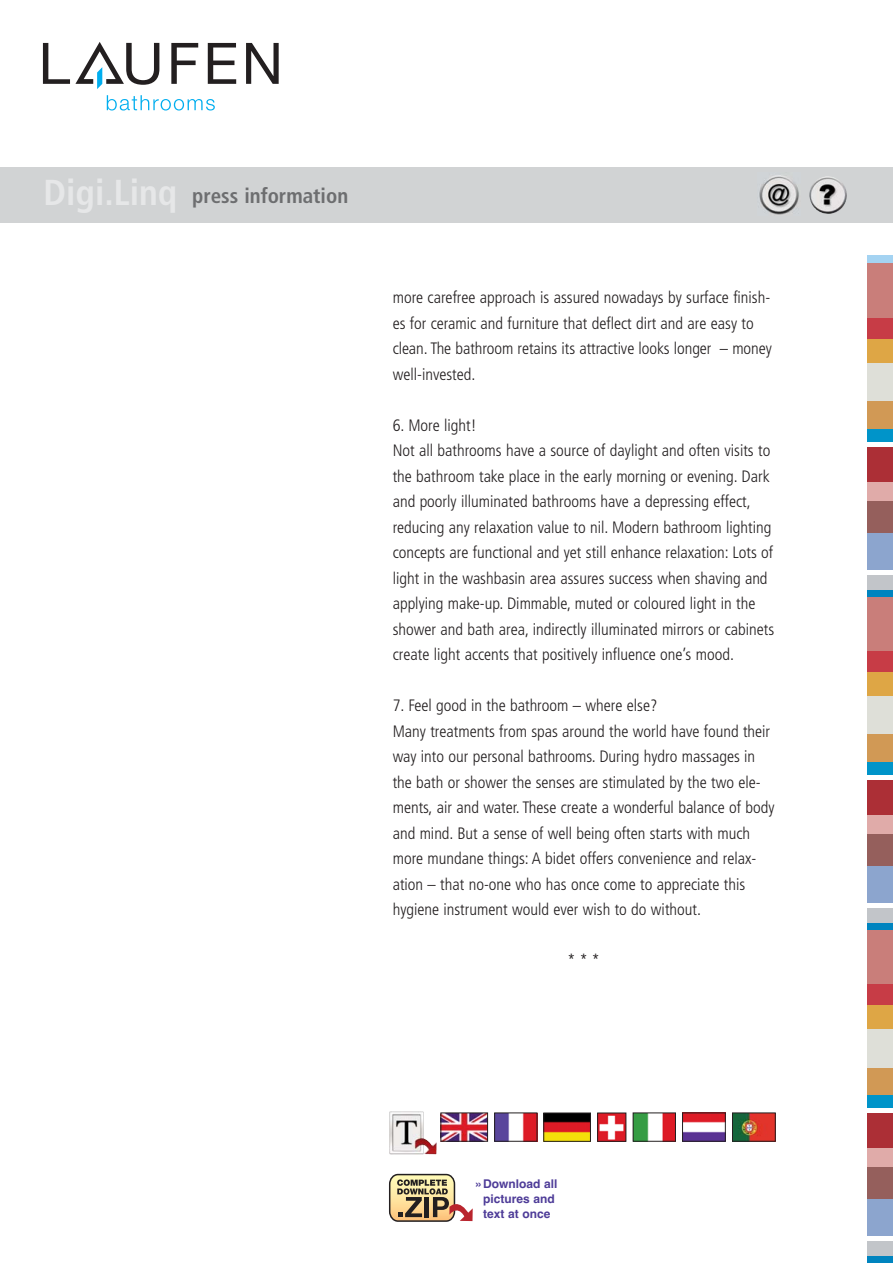
<style>
.page{position:relative;width:893px;height:1263px;background:#fff}
.page>*{position:absolute;margin:0;border:0;box-sizing:border-box;transform-origin:0 0}
.t1{font:700 condensed 21px "Frutiger";color:#6d6e70}
.t2{font:300 condensed 16.5px/25.5px "Frutiger";color:#231f20}
.t3{font:700 12px/15px "Helvetica";color:#4e3c98;text-align:center}
.s1{font-size:36.15px;color:#e6e7e8}
</style>
<div class="page">
<div style="left:0;top:167px;width:893px;height:56px;background:#d1d3d4"></div>
<img style="left:809px;top:176px;width:38px;height:38px">
<img style="left:759px;top:175px;width:40px;height:40px">
<svg style="left:171px;top:43px;width:27px;height:41px"></svg>
<svg style="left:208px;top:43px;width:28px;height:41px"></svg>
<svg style="left:246px;top:43px;width:33px;height:41px"></svg>
<svg style="left:43px;top:42px;width:116px;height:47px"></svg>
<svg style="left:107px;top:95px;width:108px;height:16px"></svg>
<svg style="left:867px;top:1113px;width:26px;height:1px"></svg>
<div style="left:867px;top:1025px;width:26px;height:44px;background:#dedfd8"></div>
<div style="left:867px;top:1068px;width:26px;height:28px;background:#d19955"></div>
<div style="left:867px;top:930px;width:26px;height:57px;background:#c97e7a"></div>
<div style="left:867px;top:984px;width:26px;height:27px;background:#c73c46"></div>
<div style="left:867px;top:1005px;width:26px;height:23px;background:#dea645"></div>
<div style="left:867px;top:1129px;width:26px;height:39px;background:#e0aba9"></div>
<div style="left:867px;top:1167px;width:26px;height:33px;background:#955f5c"></div>
<div style="left:867px;top:1199px;width:26px;height:37px;background:#8ca5ce"></div>
<div style="left:867px;top:1114px;width:26px;height:34px;background:#ac2f36"></div>
<div style="left:867px;top:1242px;width:26px;height:17px;background:#c2c5c9"></div>
<div style="left:867px;top:1095px;width:26px;height:13px;background:#0094c9"></div>
<div style="left:867px;top:1256px;width:26px;height:7px;background:#0084bf"></div>
<div style="left:867px;top:894px;width:26px;height:9px;background:#8ca5ce"></div>
<div style="left:867px;top:692px;width:26px;height:44px;background:#dedfd8"></div>
<div style="left:867px;top:734px;width:26px;height:29px;background:#d19955"></div>
<div style="left:867px;top:597px;width:26px;height:57px;background:#c97e7a"></div>
<div style="left:867px;top:651px;width:26px;height:27px;background:#c73c46"></div>
<div style="left:867px;top:672px;width:26px;height:23px;background:#dea645"></div>
<div style="left:867px;top:796px;width:26px;height:39px;background:#e0aba9"></div>
<div style="left:867px;top:834px;width:26px;height:33px;background:#955f5c"></div>
<div style="left:867px;top:866px;width:26px;height:36px;background:#8ca5ce"></div>
<div style="left:867px;top:780px;width:26px;height:35px;background:#ac2f36"></div>
<div style="left:867px;top:908px;width:26px;height:18px;background:#c2c5c9"></div>
<div style="left:867px;top:762px;width:26px;height:13px;background:#0094c9"></div>
<div style="left:867px;top:923px;width:26px;height:7px;background:#0084bf"></div>
<svg style="left:867px;top:447px;width:26px;height:1px"></svg>
<div style="left:867px;top:359px;width:26px;height:44px;background:#dedfd8"></div>
<div style="left:867px;top:402px;width:26px;height:28px;background:#d19955"></div>
<div style="left:867px;top:255px;width:26px;height:10px;background:#a4d3f2"></div>
<div style="left:867px;top:264px;width:26px;height:57px;background:#c97e7a"></div>
<div style="left:867px;top:318px;width:26px;height:27px;background:#c73c46"></div>
<div style="left:867px;top:339px;width:26px;height:23px;background:#dea645"></div>
<div style="left:867px;top:463px;width:26px;height:39px;background:#e0aba9"></div>
<div style="left:867px;top:501px;width:26px;height:33px;background:#955f5c"></div>
<div style="left:867px;top:533px;width:26px;height:37px;background:#8ca5ce"></div>
<div style="left:867px;top:448px;width:26px;height:34px;background:#ac2f36"></div>
<div style="left:867px;top:576px;width:26px;height:17px;background:#c2c5c9"></div>
<div style="left:867px;top:429px;width:26px;height:13px;background:#0094c9"></div>
<div style="left:867px;top:590px;width:26px;height:7px;background:#0084bf"></div>
<img style="left:389px;top:1111px;width:48px;height:43px">
<img style="left:546px;top:1115px;width:43px;height:24px">
<div style="left:544px;top:1113px;width:47px;height:28px;border:1px solid #231f20"></div>
<img style="left:443px;top:1115px;width:43px;height:24px">
<div style="left:441px;top:1113px;width:47px;height:28px;border:1px solid #231f20"></div>
<img style="left:496px;top:1115px;width:39px;height:24px">
<img style="left:684px;top:1115px;width:39px;height:24px">
<img style="left:635px;top:1115px;width:39px;height:24px">
<div style="left:633px;top:1113px;width:43px;height:28px;border:1px solid #231f20"></div>
<img style="left:599px;top:1115px;width:25px;height:24px">
<svg style="left:389px;top:1174px;width:84px;height:48px"></svg>
<img style="left:734px;top:1115px;width:39px;height:24px">
<div style="left:732px;top:1113px;width:43px;height:28px;border:1px solid #231f20"></div>
<p class="t1" style="left:44px;top:187px;width:306px"><span class="s1">Digi.Linq</span> press information</p>
<p class="t2" style="left:393px;top:286px;width:381px">more carefree approach is assured nowadays by surface finish&shy;es for ceramic and furniture that deflect dirt and are easy to clean. The bathroom retains its attractive looks longer – money well-invested.</p>
<p class="t2" style="left:393px;top:413px;width:383px">6. More light!<br>Not all bathrooms have a source of daylight and often visits to the bathroom take place in the early morning or evening. Dark and poorly illuminated bathrooms have a depressing effect, reducing any relaxation value to nil. Modern bathroom lighting concepts are functional and yet still enhance relaxation: Lots of light in the washbasin area assures success when shaving and applying make-up. Dimmable, muted or coloured light in the shower and bath area, indirectly illuminated mirrors or cabinets create light accents that positively influence one’s mood.</p>
<p class="t2" style="left:393px;top:694px;width:383px">7. Feel good in the bathroom – where else?<br>Many treatments from spas around the world have found their way into our personal bathrooms. During hydro massages in the bath or shower the senses are stimulated by the two ele&shy;ments, air and water. These create a wonderful balance of body and mind. But a sense of well being often starts with much more mundane things: A bidet offers convenience and relax&shy;ation – that no-one who has once come to appreciate this hygiene instrument would ever wish to do without.</p>
<p class="t2" style="left:567px;top:949px;width:34px">* * *</p>
<p class="t3" style="left:476px;top:1177px;width:83px">»Download all pictures and text at once</p>
</div>
